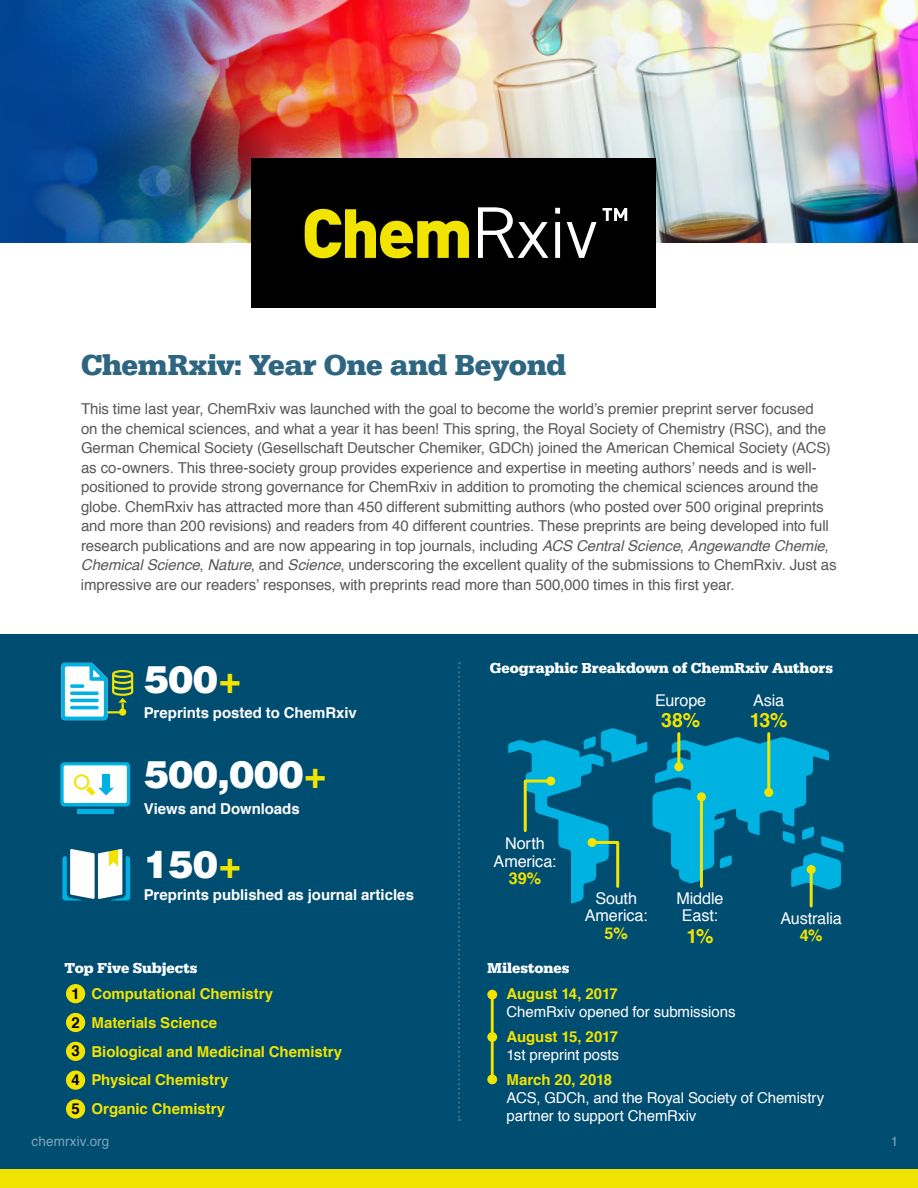
<style>
.page{position:relative;width:918px;height:1188px;background:#fff}
.page>*{position:absolute;margin:0;border:0;box-sizing:border-box;transform-origin:0 0}
.t1{font:900 37.95px "Helvetica LT Std";letter-spacing:-.02em;color:#fff}
.t2{font:700 30px "Serifa";letter-spacing:-.015em;color:#2e6581}
.t3{font:700 19.65px "Helvetica";color:#f1e400}
.t4{font:16.2px/17.4px "Helvetica";letter-spacing:-.01em;color:#fcfeff;text-align:center}
.t5{font:700 16.2px "Helvetica";color:#f1e400}
.t6{font:15px/19.5px "Helvetica";letter-spacing:-.005em;color:#58595b}
.t7{font:700 15px/28.8px "Helvetica";letter-spacing:-.005em;color:#f1e400}
.t8{font:15px/18px "Helvetica";letter-spacing:-.005em;color:#fff}
.t9{font:700 15px "Helvetica";letter-spacing:-.005em;color:#fff}
.t10{font:700 15px "Serifa";letter-spacing:-.005em;color:#fff}
.t11{font:700 15px/28.8px "Helvetica";color:#000;text-align:justify}
.t12{font:13.5px "Helvetica";letter-spacing:.01em;color:#fff}
.s1{font-style:italic}
.s2{color:#f1e400}
</style>
<div class="page">
<div style="left:0;top:634px;width:918px;height:536px;background:#004d72"></div>
<img style="left:0;top:0;width:918px;height:242px">
<div style="left:251px;top:158px;width:405px;height:150px;background:#000"></div>
<svg style="left:555px;top:208px;width:5px;height:50px"></svg>
<svg style="left:567px;top:222px;width:30px;height:36px"></svg>
<svg style="left:603px;top:208px;width:24px;height:13px"></svg>
<svg style="left:304px;top:209px;width:165px;height:49px"></svg>
<svg style="left:478px;top:207px;width:70px;height:51px"></svg>
<div style="left:0;top:1170px;width:918px;height:18px;background:#f1e400"></div>
<svg style="left:653px;top:737px;width:191px;height:153px"></svg>
<svg style="left:508px;top:728px;width:139px;height:176px"></svg>
<div style="left:588px;top:838px;width:9px;height:9px;background:#f1e400;border-radius:50%"></div>
<hr style="left:677px;top:734px;width:3px;height:33px;background:#f1e400">
<div style="left:674px;top:762px;width:9px;height:9px;background:#f1e400;border-radius:50%"></div>
<hr style="left:810px;top:869px;width:3px;height:37px;background:#f1e400">
<div style="left:807px;top:865px;width:9px;height:9px;background:#f1e400;border-radius:50%"></div>
<hr style="left:700px;top:797px;width:3px;height:89px;background:#f1e400">
<div style="left:697px;top:792px;width:9px;height:9px;background:#f1e400;border-radius:50%"></div>
<hr style="left:767px;top:734px;width:3px;height:58px;background:#f1e400">
<div style="left:764px;top:788px;width:9px;height:9px;background:#f1e400;border-radius:50%"></div>
<div style="left:60px;top:762px;width:70px;height:45px;background:#00b2e2;border-radius:4px"></div>
<svg style="left:77px;top:810px;width:36px;height:4px"></svg>
<div style="left:64px;top:765px;width:63px;height:38px;background:#fff;border-radius:2px"></div>
<div style="left:102px;top:775px;width:8px;height:14px;background:#00b2e2"></div>
<svg style="left:85px;top:786px;width:29px;height:10px"></svg>
<div style="left:75px;top:775px;width:15px;height:16px;border:2px solid #fff;border-radius:50%"></div>
<div style="left:74px;top:774px;width:15px;height:16px;border:2px solid #f1e400;border-radius:50%"></div>
<svg style="left:62px;top:849px;width:68px;height:52px"></svg>
<svg style="left:61px;top:663px;width:72px;height:57px"></svg>
<div style="left:119px;top:708px;width:7px;height:8px;background:#f1e400;border-radius:50%"></div>
<hr style="left:491px;top:996px;width:3px;height:87px;background:#f1e400">
<div style="left:487px;top:990px;width:10px;height:10px;background:#f1e400;border-radius:50%"></div>
<div style="left:487px;top:1032px;width:10px;height:10px;background:#f1e400;border-radius:50%"></div>
<div style="left:487px;top:1074px;width:10px;height:10px;background:#f1e400;border-radius:50%"></div>
<div style="left:66px;top:984px;width:19px;height:19px;background:#f1e400;border-radius:50%"></div>
<div style="left:66px;top:1013px;width:19px;height:19px;background:#f1e400;border-radius:50%"></div>
<div style="left:66px;top:1042px;width:19px;height:19px;background:#f1e400;border-radius:50%"></div>
<div style="left:66px;top:1071px;width:19px;height:19px;background:#f1e400;border-radius:50%"></div>
<div style="left:66px;top:1099px;width:19px;height:20px;background:#f1e400;border-radius:50%"></div>
<svg style="left:458px;top:662px;width:2px;height:459px"></svg>
<h2 class="t2" style="left:81px;top:347px;width:487px">ChemRxiv: Year One and Beyond</h2>
<p class="t6" style="left:81px;top:400px;width:757px">This time last year, ChemRxiv was launched with the goal to become the world’s premier preprint server focused<br>on the chemical sciences, and what a year it has been! This spring, the Royal Society of Chemistry (RSC), and the German Chemical Society (Gesellschaft Deutscher Chemiker, GDCh) joined the American Chemical Society (ACS) as co-owners. This three-society group provides experience and expertise in meeting authors’ needs and is well&shy;positioned to provide strong governance for ChemRxiv in addition to promoting the chemical sciences around the globe. ChemRxiv has attracted more than 450 different submitting authors (who posted over 500 original preprints and more than 200 revisions) and readers from 40 different countries. These preprints are being developed into full research publications and are now appearing in top journals, including <span class="s1">ACS Central Science</span>, <span class="s1">Angewandte Chemie</span>, <span class="s1">Chemical Science</span>, <span class="s1">Nature</span>, and <span class="s1">Science</span>, underscoring the excellent quality of the submissions to ChemRxiv. Just as impressive are our readers’ responses, with preprints read more than 500,000 times in this first year.</p>
<h1 class="t1" style="left:144px;top:655px;width:100px">500<span class="s2">+</span></h1>
<p class="t9" style="left:144px;top:700px;width:215px">Preprints posted to ChemRxiv</p>
<h1 class="t1" style="left:144px;top:750px;width:186px">500,000<span class="s2">+</span></h1>
<p class="t9" style="left:144px;top:797px;width:158px">Views and Downloads</p>
<h1 class="t1" style="left:144px;top:839px;width:100px">150<span class="s2">+</span></h1>
<p class="t9" style="left:144px;top:883px;width:272px">Preprints published as journal articles</p>
<p class="t10" style="left:64px;top:959px;width:135px">Top Five Subjects</p>
<p class="t7" style="left:92px;top:980px;width:252px">Computational Chemistry<br>Materials Science<br>Biological and Medicinal Chemistry<br>Physical Chemistry<br>Organic Chemistry</p>
<p class="t11" style="left:71px;top:980px;width:10px">1<br>2<br>3<br>4<br>5</p>
<p class="t10" style="left:490px;top:659px;width:345px">Geographic Breakdown of ChemRxiv Authors</p>
<p class="t4" style="left:655px;top:692px;width:53px">Europe</p>
<h3 class="t3" style="left:661px;top:704px;width:41px">38%</h3>
<p class="t4" style="left:753px;top:692px;width:33px">Asia</p>
<h3 class="t3" style="left:750px;top:704px;width:39px">13%</h3>
<p class="t4" style="left:494px;top:835px;width:64px">North<br>America:</p>
<p class="t5" style="left:509px;top:865px;width:34px">39%</p>
<p class="t4" style="left:585px;top:890px;width:64px">South<br>America:</p>
<p class="t5" style="left:605px;top:920px;width:25px">5%</p>
<p class="t4" style="left:676px;top:890px;width:49px">Middle<br>East:</p>
<h3 class="t3" style="left:686px;top:920px;width:28px">1%</h3>
<p class="t4" style="left:780px;top:910px;width:63px">Australia</p>
<p class="t5" style="left:800px;top:923px;width:24px">4%</p>
<p class="t10" style="left:487px;top:959px;width:84px">Milestones</p>
<p class="t7" style="left:507px;top:980px;width:113px">August 14, 2017</p>
<p class="t8" style="left:507px;top:1003px;width:231px">ChemRxiv opened for submissions</p>
<p class="t7" style="left:507px;top:1022px;width:113px">August 15, 2017</p>
<p class="t8" style="left:507px;top:1046px;width:114px">1st preprint posts</p>
<p class="t7" style="left:507px;top:1065px;width:107px">March 20, 2018</p>
<p class="t8" style="left:507px;top:1089px;width:319px">ACS, GDCh, and the Royal Society of Chemistry partner to support ChemRxiv</p>
<p class="t12" style="left:32px;top:1131px;width:79px">chemrxiv.org</p>
<p class="t12" style="left:890px;top:1131px;width:9px">1</p>
</div>
